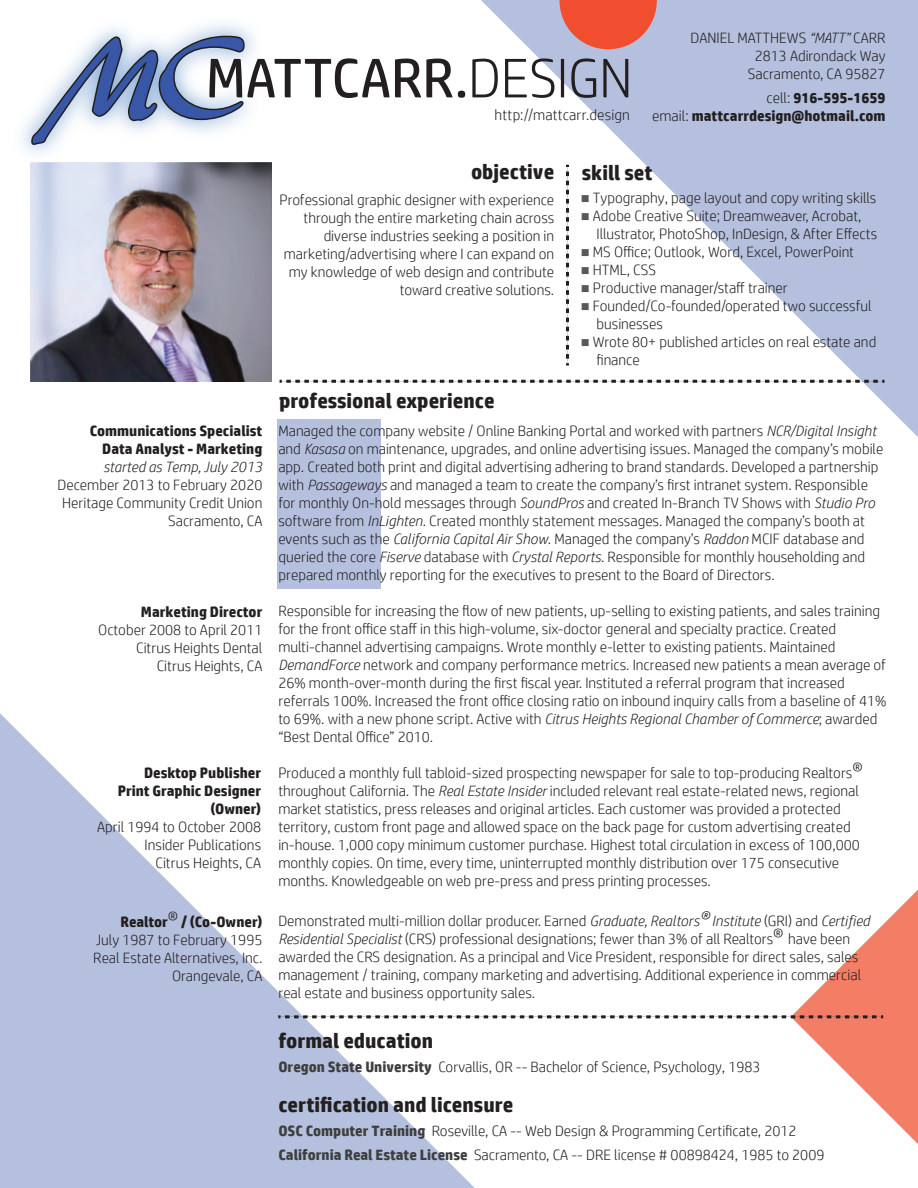
<style>
.page{position:relative;width:918px;height:1188px;background:#fff}
.page>*{position:absolute;margin:0;border:0;box-sizing:border-box;transform-origin:0 0}
.t1{font:55.5px "HP Simplified";color:#231f20}
.t2{font:700 21px "HP Simplified";color:#231f20}
.t3{font:300 15px/18px "HP Simplified";color:#231f20}
.t4{font:700 15px/18px "HP Simplified";color:#231f20;text-align:right}
.t5{font:italic 300 15px "HP Simplified";color:#231f20}
.s1{font-family:"Brush 455 BT";font-size:120px;color:#3858a7}
.s2{font-weight:300}
.s3{font-style:italic}
.s4{color:#57585a}
.s5{font-weight:700}
.s6{font-size:21px}
.s7{font-style:italic;font-size:21px}
.s8{font-weight:700;color:#3e3e3f}
</style>
<div class="page">
<svg style="left:791px;top:889px;width:127px;height:255px"></svg>
<div style="left:277px;top:419px;width:104px;height:169px;background:#b4c0dd"></div>
<svg style="left:461px;top:0;width:457px;height:437px"></svg>
<svg style="left:0;top:713px;width:496px;height:475px"></svg>
<svg style="left:566px;top:165px;width:3px;height:200px"></svg>
<svg style="left:280px;top:380px;width:605px;height:3px"></svg>
<svg style="left:278px;top:1015px;width:605px;height:3px"></svg>
<svg style="left:560px;top:0;width:97px;height:49px;background:#e36552"></svg>
<img style="left:22px;top:23px;width:250px;height:214px">
<svg style="left:30px;top:35px;width:216px;height:111px"></svg>
<img style="left:31px;top:162px;width:240px;height:219px">
<h1 class="t1" style="left:59px;top:46px;width:575px"><span class="s1">MC</span>MATTCARR.<span class="s2">DESIGN</span></h1>
<p class="t3" style="left:495px;top:106px;width:137px">http://mattcarr.design</p>
<p class="t3" style="left:691px;top:29px;width:196px;text-align:right">DANIEL MATTHEWS <span class="s3">“MATT”</span> CARR<br>2813 Adirondack Way<br>Sacramento, CA 95827</p>
<p class="t4" style="left:652px;top:88px;width:235px"><span class="s2">cell:</span> 916-595-1659<br><span class="s2">email:</span> mattcarrdesign@hotmail.com</p>
<h2 class="t2" style="left:471px;top:159px;width:85px">objective</h2>
<h2 class="t2" style="left:582px;top:160px;width:72px">skill set</h2>
<p class="t3" style="left:280px;top:190px;width:276px;text-align:right">Professional graphic designer with experience through the entire marketing chain across diverse industries seeking a position in marketing/advertising where I can expand on my knowledge of web design and contribute toward creative solutions.</p>
<p class="t3" style="left:581px;top:189px;width:297px"><span class="s4">■</span> Typography, page layout and copy writing skills</p>
<p class="t3" style="left:597px;top:207px;width:282px;text-indent:-16px"><span class="s4">■</span> Adobe Creative Suite; Dreamweaver, Acrobat,<br>Illustrator, PhotoShop, InDesign, &amp; After Effects</p>
<p class="t3" style="left:581px;top:243px;width:275px"><span class="s4">■</span> MS Office; Outlook, Word, Excel, PowerPoint</p>
<p class="t3" style="left:581px;top:261px;width:77px"><span class="s4">■</span> HTML, CSS</p>
<p class="t3" style="left:581px;top:279px;width:209px"><span class="s4">■</span> Productive manager/staff trainer</p>
<p class="t3" style="left:597px;top:297px;width:277px;text-indent:-16px"><span class="s4">■</span> Founded/Co-founded/operated two successful businesses</p>
<p class="t3" style="left:597px;top:333px;width:281px;text-indent:-16px"><span class="s4">■</span> Wrote 80+ published articles on real estate and finance</p>
<p class="t4" style="left:90px;top:422px;width:174px">Communications Specialist<br>Data Analyst - Marketing</p>
<p class="t5" style="left:103px;top:459px;width:160px">started as Temp, July 2013</p>
<p class="t3" style="left:57px;top:476px;width:206px;text-align:right">December 2013 to February 2020<br>Heritage Community Credit Union<br>Sacramento, CA</p>
<p class="t4" style="left:141px;top:603px;width:123px">Marketing Director</p>
<p class="t3" style="left:98px;top:621px;width:166px;text-align:right">October 2008 to April 2011<br>Citrus Heights Dental<br>Citrus Heights, CA</p>
<p class="t4" style="left:118px;top:764px;width:145px">Desktop Publisher<br>Print Graphic Designer (Owner)</p>
<p class="t3" style="left:97px;top:818px;width:166px;text-align:right">April 1994 to October 2008<br>Insider Publications<br>Citrus Heights, CA</p>
<p class="t3" style="left:93px;top:913px;width:171px;text-align:right"><span class="s5">Realtor</span><span class="s6">®</span> <span class="s5">/ (Co-Owner)<br></span>July 1987 to February 1995<br>Real Estate Alternatives, Inc.<br>Orangevale, CA</p>
<h2 class="t2" style="left:279px;top:388px;width:217px">professional experience</h2>
<p class="t3" style="left:278px;top:422px;width:607px">Managed the company website / Online Banking Portal and worked with partners <span class="s3">NCR/Digital Insight </span>and <span class="s3">Kasasa</span> on maintenance, upgrades, and online advertising issues. Managed the company’s mobile app. Created both print and digital advertising adhering to brand standards. Developed a partnership with <span class="s3">Passageways</span> and managed a team to create the company’s first intranet system. Responsible for monthly On-hold messages through <span class="s3">SoundPros</span> and created In-Branch TV Shows with <span class="s3">Studio Pro </span>software from <span class="s3">InLighten</span>. Created monthly statement messages. Managed the company’s booth at events such as the <span class="s3">California Capital Air Show</span>. Managed the company’s <span class="s3">Raddon</span> MCIF database and queried the core <span class="s3">Fiserve</span> database with <span class="s3">Crystal Reports</span>. Responsible for monthly householding and prepared monthly reporting for the executives to present to the Board of Directors.</p>
<p class="t3" style="left:278px;top:602px;width:610px">Responsible for increasing the flow of new patients, up-selling to existing patients, and sales training for the front office staff in this high-volume, six-doctor general and specialty practice. Created multi-channel advertising campaigns. Wrote monthly e-letter to existing patients. Maintained <span class="s3">DemandForce</span> network and company performance metrics. Increased new patients a mean average of 26% month-over-month during the first fiscal year. Instituted a referral program that increased referrals 100%. Increased the front office closing ratio on inbound inquiry calls from a baseline of 41% to 69%. with a new phone script. Active with <span class="s3">Citrus Heights Regional Chamber of Commerce</span>; awarded “Best Dental Office” 2010.</p>
<p class="t3" style="left:278px;top:764px;width:586px">Produced a monthly full tabloid-sized prospecting newspaper for sale to top-producing Realtors<span class="s6">® </span>throughout California. The <span class="s3">Real Estate Insider</span> included relevant real estate-related news, regional market statistics, press releases and original articles. Each customer was provided a protected territory, custom front page and allowed space on the back page for custom advertising created in-house. 1,000 copy minimum customer purchase. Highest total circulation in excess of 100,000 monthly copies. On time, every time, uninterrupted monthly distribution over 175 consecutive months. Knowledgeable on web pre-press and press printing processes.</p>
<p class="t3" style="left:278px;top:912px;width:593px">Demonstrated multi-million dollar producer. Earned <span class="s3">Graduate, Realtors</span><span class="s7">®</span> <span class="s3">Institute</span> (GRI) and <span class="s3">Certified Residential Specialist</span> (CRS) professional designations; fewer than 3% of all Realtors<span class="s6">®</span> have been awarded the CRS designation. As a principal and Vice President, responsible for direct sales, sales management / training, company marketing and advertising. Additional experience in commercial real estate and business opportunity sales.</p>
<h2 class="t2" style="left:278px;top:1029px;width:156px">formal education</h2>
<p class="t3" style="left:278px;top:1058px;width:484px"><span class="s8">Oregon State University</span> Corvallis, OR -- Bachelor of Science, Psychology, 1983</p>
<h2 class="t2" style="left:278px;top:1093px;width:236px">certification and licensure</h2>
<p class="t3" style="left:278px;top:1119px;width:548px;line-height:24px"><span class="s8">OSC Computer Training</span> Roseville, CA -- Web Design &amp; Programming Certificate, 2012<br><span class="s8">California Real Estate License</span> Sacramento, CA -- DRE license # 00898424, 1985 to 2009</p>
</div>
